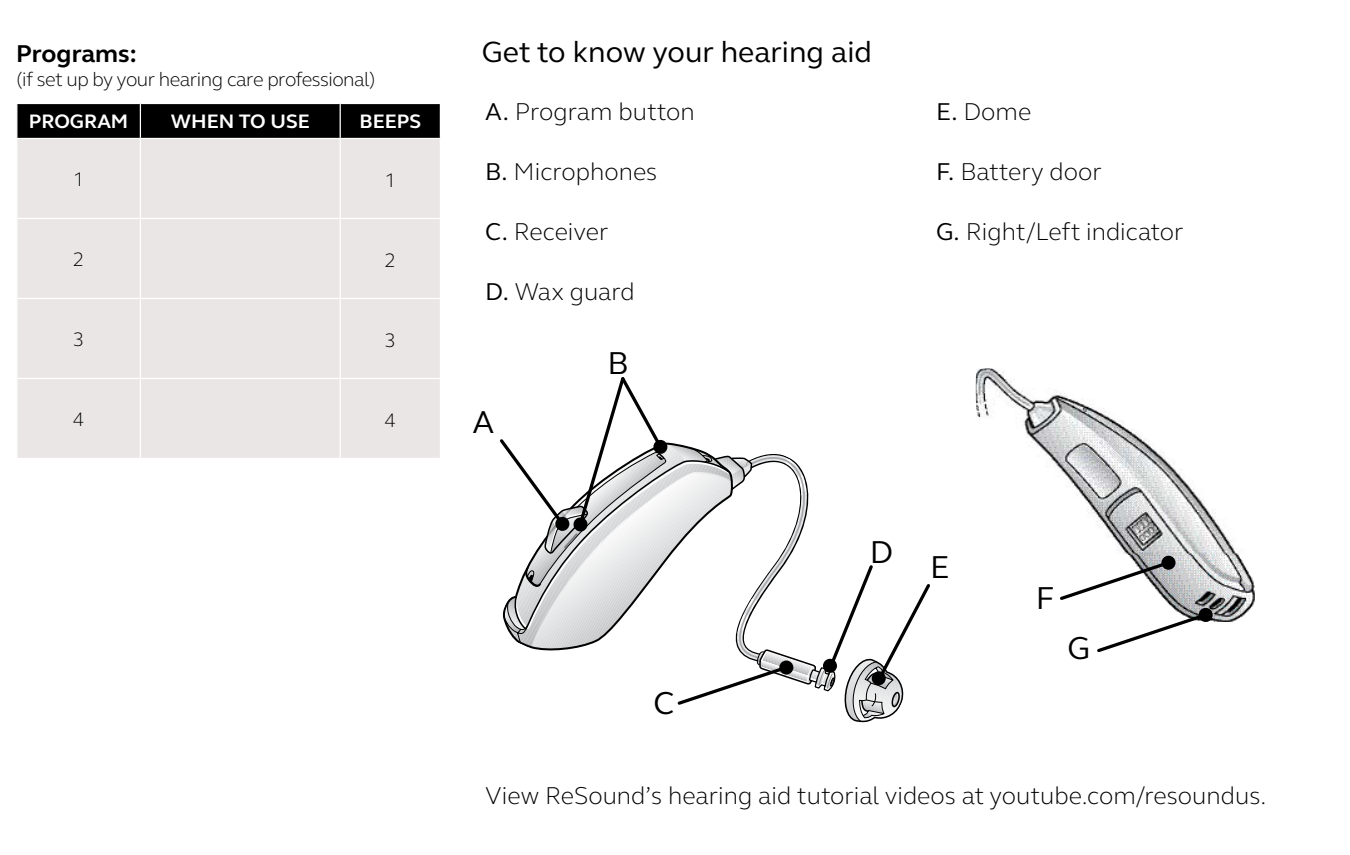
<style>
.page{position:relative;width:1350px;height:855px;background:#fff}
.page>*{position:absolute;margin:0;border:0;box-sizing:border-box;transform-origin:0 0}
.t1{font:32.5px "GN Elliot";color:#000}
.t2{font:30px "GN Elliot";color:#000}
.t3{font:300 25px "GN Elliot";color:#000}
.t4{font:700 25px "GN Elliot";color:#000}
.t5{font:300 20px "GN Elliot";letter-spacing:-.025em;color:#000}
.t6{font:700 20px "GN Elliot";color:#fff}
.s1{font-weight:400}
</style>
<div class="page">
<div style="left:17px;top:104px;width:423px;height:34px;background:#000"></div>
<div style="left:17px;top:139px;width:423px;height:319px;background:#e9e6e5"></div>
<hr style="left:16px;top:218px;width:124px;height:1px;background:#fff">
<hr style="left:16px;top:298px;width:124px;height:1px;background:#fff">
<hr style="left:16px;top:378px;width:124px;height:1px;background:#fff">
<hr style="left:140px;top:379px;width:1px;height:79px;background:#fff">
<hr style="left:140px;top:299px;width:1px;height:79px;background:#fff">
<hr style="left:140px;top:378px;width:200px;height:1px;background:#fff">
<hr style="left:140px;top:219px;width:1px;height:79px;background:#fff">
<hr style="left:140px;top:298px;width:200px;height:1px;background:#fff">
<hr style="left:140px;top:139px;width:1px;height:79px;background:#fff">
<hr style="left:140px;top:218px;width:200px;height:1px;background:#fff">
<hr style="left:140px;top:104px;width:1px;height:34px;background:#fff">
<hr style="left:340px;top:104px;width:1px;height:34px;background:#fff">
<hr style="left:340px;top:139px;width:1px;height:79px;background:#fff">
<hr style="left:340px;top:218px;width:101px;height:1px;background:#fff">
<hr style="left:340px;top:219px;width:1px;height:79px;background:#fff">
<hr style="left:340px;top:298px;width:101px;height:1px;background:#fff">
<hr style="left:340px;top:299px;width:1px;height:79px;background:#fff">
<hr style="left:340px;top:378px;width:101px;height:1px;background:#fff">
<hr style="left:340px;top:379px;width:1px;height:79px;background:#fff">
<img style="left:976px;top:369px;width:279px;height:253px">
<div style="left:1199px;top:608px;width:14px;height:14px;background:#000;border-radius:50%"></div>
<svg style="left:1095px;top:611px;width:115px;height:41px"></svg>
<svg style="left:1161px;top:556px;width:15px;height:14px"></svg>
<svg style="left:1057px;top:559px;width:116px;height:44px"></svg>
<svg style="left:500px;top:377px;width:430px;height:346px"></svg>
<p class="t4" style="left:16px;top:37px;width:122px">Programs:</p>
<p class="t5" style="left:16px;top:66px;width:361px">(if set up by your hearing care professional)</p>
<p class="t6" style="left:29px;top:108px;width:101px">PROGRAM</p>
<p class="t6" style="left:171px;top:108px;width:141px">WHEN TO USE</p>
<p class="t6" style="left:360px;top:108px;width:63px">BEEPS</p>
<p class="t5" style="left:73px;top:166px;width:13px">1</p>
<p class="t5" style="left:385px;top:167px;width:13px">1</p>
<p class="t5" style="left:73px;top:246px;width:13px">2</p>
<p class="t5" style="left:385px;top:247px;width:13px">2</p>
<p class="t5" style="left:73px;top:326px;width:13px">3</p>
<p class="t5" style="left:385px;top:327px;width:13px">3</p>
<p class="t5" style="left:73px;top:406px;width:13px">4</p>
<p class="t5" style="left:385px;top:407px;width:13px">4</p>
<p class="t2" style="left:482px;top:32px;width:392px">Get to know your hearing aid</p>
<p class="t3" style="left:485px;top:95px;width:211px"><span class="s1">A.</span> Program button</p>
<p class="t3" style="left:485px;top:155px;width:174px"><span class="s1">B.</span> Microphones</p>
<p class="t3" style="left:485px;top:215px;width:125px"><span class="s1">C.</span> Receiver</p>
<p class="t3" style="left:485px;top:275px;width:151px"><span class="s1">D.</span> Wax guard</p>
<h1 class="t1" style="left:472px;top:400px;width:23px">A</h1>
<h1 class="t1" style="left:608px;top:341px;width:23px">B</h1>
<p class="t3" style="left:936px;top:95px;width:97px"><span class="s1">E.</span> Dome</p>
<p class="t3" style="left:936px;top:155px;width:167px"><span class="s1">F.</span> Battery door</p>
<p class="t3" style="left:936px;top:215px;width:249px"><span class="s1">G.</span> Right/Left indicator</p>
<h1 class="t1" style="left:653px;top:681px;width:22px">C</h1>
<h1 class="t1" style="left:870px;top:530px;width:25px">D</h1>
<h1 class="t1" style="left:930px;top:546px;width:21px">E</h1>
<h1 class="t1" style="left:1036px;top:577px;width:20px">F</h1>
<h1 class="t1" style="left:1067px;top:626px;width:24px">G</h1>
<p class="t3" style="left:485px;top:779px;width:782px">View ReSound’s hearing aid tutorial videos at youtube.com/resoundus.</p>
</div>
